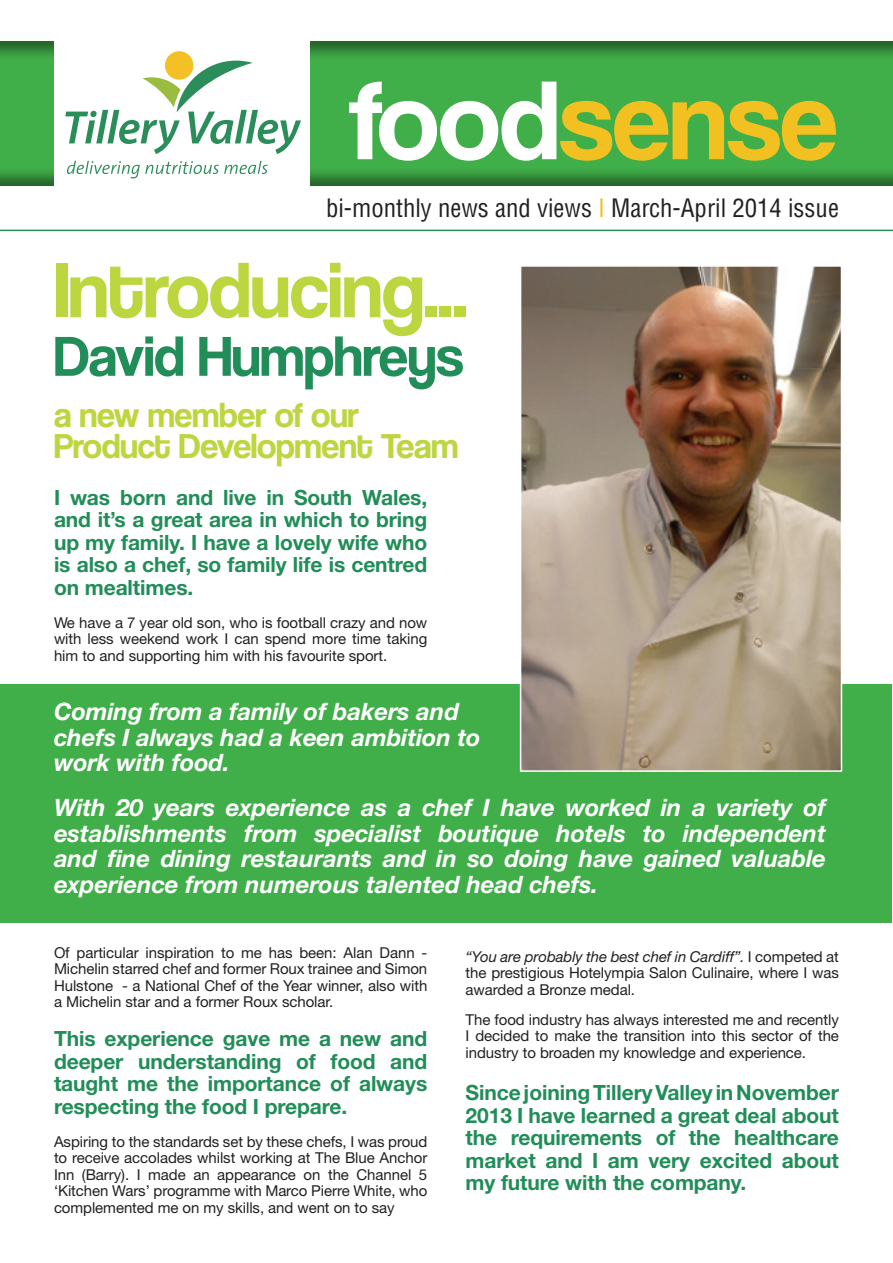
<style>
.page{position:relative;width:893px;height:1263px;background:#fff}
.page>*{position:absolute;margin:0;border:0;box-sizing:border-box;transform-origin:0 0}
.t1{font:115.5px "Coolvetica Rg";letter-spacing:-.005em;color:#f3c021}
.t2{font:81px "Coolvetica Rg";letter-spacing:-.01em;color:#bcd63f}
.t3{font:58.5px "Coolvetica Rg";letter-spacing:-.01em;color:#218d59}
.t4{font:36px "Coolvetica Rg";letter-spacing:-.01em;color:#bcd63f}
.t5{font:condensed 24.75px "Helvetica";color:#231f20}
.t6{font:italic 700 24px/25.5px "Helvetica Neue";letter-spacing:-.005em;color:#fff;text-align:justify}
.t7{font:700 21px/22.5px "Helvetica Neue";letter-spacing:-.005em;color:#218d59;text-align:justify}
.t8{font:15px/16.5px "Helvetica Neue";letter-spacing:-.005em;color:#231f20;text-align:justify}
.s1{color:#fff}
.s2{color:#f3c021}
.s3{font-style:italic}
</style>
<div class="page">
<div style="left:0;top:35px;width:893px;height:153px;background:#231f20;opacity:.5"></div>
<div style="left:54px;top:34px;width:255px;height:177px;background:#fff"></div>
<div style="left:165px;top:51px;width:29px;height:29px;background:#f3c025;border-radius:50%"></div>
<svg style="left:65px;top:60px;width:236px;height:94px"></svg>
<svg style="left:67px;top:161px;width:201px;height:17px"></svg>
<hr style="left:0;top:230px;width:893px;height:1px;background:#218d59">
<div style="left:0;top:685px;width:892px;height:238px;background:#40ae49"></div>
<img style="left:523px;top:268px;width:316px;height:501px">
<div style="left:520px;top:265px;width:322px;height:507px;border:2px solid #fff"></div>
<p class="t1" style="left:349px;top:53px;width:490px"><span class="s1">food</span>sense</p>
<p class="t5" style="left:326px;top:192px;width:514px">bi-monthly news and views <span class="s2">I</span> March-April 2014 issue</p>
<p class="t2" style="left:54px;top:243px;width:415px">Introducing...</p>
<p class="t3" style="left:54px;top:322px;width:411px">David Humphreys</p>
<p class="t4" style="left:54px;top:394px;width:306px">a new member of our</p>
<p class="t4" style="left:54px;top:425px;width:406px">Product Development Team</p>
<p class="t7" style="left:54px;top:485px;width:375px">I was born and live in South Wales, and it’s a great area in which to bring up my family. I have a lovely wife who is also a chef, so family life is centred on mealtimes.</p>
<p class="t8" style="left:54px;top:614px;width:375px">We have a 7 year old son, who is football crazy and now with less weekend work I can spend more time taking him to and supporting him with his favourite sport.</p>
<p class="t6" style="left:54px;top:699px;width:406px">Coming from a family of bakers and</p>
<p class="t6" style="left:54px;top:724px;width:428px">chefs I always had a keen ambition to</p>
<p class="t6" style="left:54px;top:750px;width:177px">work with food.</p>
<p class="t6" style="left:54px;top:795px;width:773px">With 20 years experience as a chef I have worked in a variety of establishments from specialist boutique hotels to independent and fine dining restaurants and in so doing have gained valuable experience from numerous talented head chefs.</p>
<p class="t8" style="left:54px;top:944px;width:375px">Of particular inspiration to me has been: Alan Dann - Michelin starred chef and former Roux trainee and Simon Hulstone - a National Chef of the Year winner, also with a Michelin star and a former Roux scholar.</p>
<p class="t7" style="left:54px;top:1027px;width:375px">This experience gave me a new and deeper understanding of food and taught me the importance of always respecting the food I prepare.</p>
<p class="t8" style="left:54px;top:1133px;width:375px">Aspiring to the standards set by these chefs, I was proud to receive accolades whilst working at The Blue Anchor Inn (Barry). I made an appearance on the Channel 5 ‘Kitchen Wars’ programme with Marco Pierre White, who complemented me on my skills, and went on to say</p>
<p class="t8" style="left:466px;top:948px;width:375px"><span class="s3">“You are probably the best chef in Cardiff”.</span> I competed at the prestigious Hotelympia Salon Culinaire, where I was awarded a Bronze medal.</p>
<p class="t8" style="left:466px;top:1011px;width:375px">The food industry has always interested me and recently I decided to make the transition into this sector of the industry to broaden my knowledge and experience.</p>
<p class="t7" style="left:466px;top:1081px;width:375px">Since joining Tillery Valley in November 2013 I have learned a great deal about the requirements of the healthcare market and I am very excited about my future with the company.</p>
</div>
